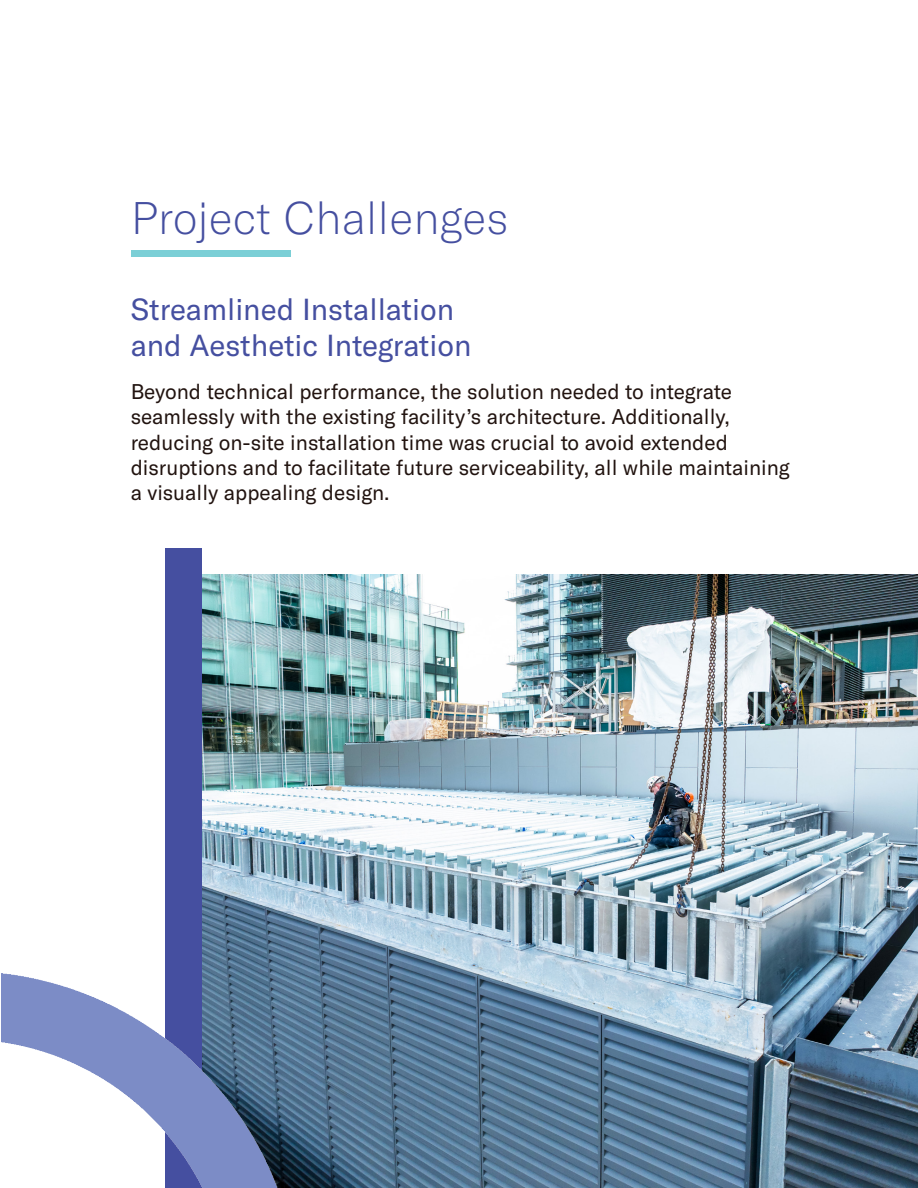
<style>
.page{position:relative;width:918px;height:1188px;background:#fff}
.page>*{position:absolute;margin:0;border:0;box-sizing:border-box;transform-origin:0 0}
.t1{font:100 45px "GT America";color:#454fa0}
.t2{font:30px/36px "GT America";color:#454fa0}
.t3{font:21px/25.2px "GT America";color:#21130f}
</style>
<div class="page">
<div style="left:131px;top:251px;width:160px;height:6px;background:#7bcfd6"></div>
<img style="left:202px;top:574px;width:716px;height:613px">
<div style="left:165px;top:549px;width:37px;height:639px;background:#454fa0"></div>
<img style="left:1px;top:972px;width:297px;height:216px">
<p class="t1" style="left:131px;top:192px;width:379px">Project Challenges</p>
<p class="t2" style="left:131px;top:292px;width:342px">Streamlined Installation and Aesthetic Integration</p>
<p class="t3" style="left:131px;top:379px;width:661px">Beyond technical performance, the solution needed to integrate seamlessly with the existing facility’s architecture. Additionally, reducing on-site installation time was crucial to avoid extended disruptions and to facilitate future serviceability, all while maintaining a visually appealing design.</p>
</div>
